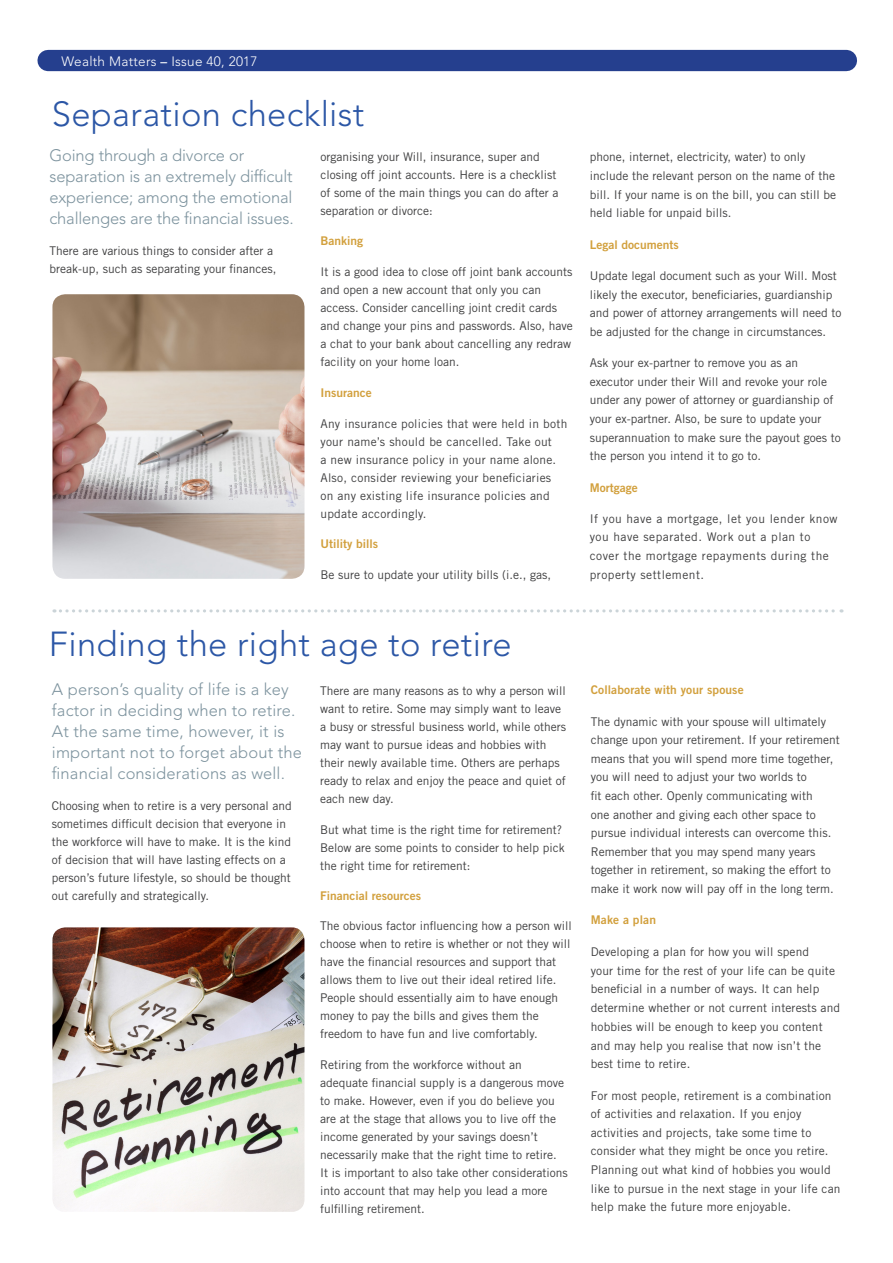
<style>
.page{position:relative;width:893px;height:1263px;background:#fff}
.page>*{position:absolute;margin:0;border:0;box-sizing:border-box;transform-origin:0 0}
.Body_Text_-_Sub_Head{font:300 34.5px "Avenir LT Std";letter-spacing:.01em;color:#2c57a6}
.Body_Text{font:300 16.5px/21.1px "Avenir LT Std";letter-spacing:.01em;color:#7d939e}
.Body_Text-2{font:300 16.5px/21px "Avenir LT Std";letter-spacing:-.01em;color:#7d939e}
.t1{font:300 13.5px "Avenir LT Std";letter-spacing:.02em;color:#fff}
.Body_Text-3{font:12px/18px "Trade Gothic LT Std";color:#3e3e3f}
.Body_Text-4{font:12px/18px "Trade Gothic LT Std";letter-spacing:.02em;color:#3e3e3f}
.Body_Text-5{font:12px/18.6px "Trade Gothic LT Std";letter-spacing:.04em;color:#3e3e3f}
.Body_Text-6{font:12px "Trade Gothic LT Std Bd 2";color:#d2a03d}
.s1{font-weight:500}
</style>
<div class="page">
<div style="left:48px;top:50px;width:798px;height:21px;background:#253f8e"></div>
<svg style="left:54px;top:609px;width:788px;height:3px"></svg>
<img style="left:52px;top:294px;width:252px;height:285px">
<img style="left:52px;top:927px;width:252px;height:285px">
<p class="t1" style="left:62px;top:54px;width:198px">Wealth Matters <span class="s1">–</span> Issue 40, 2017</p>
<p class="Body_Text_-_Sub_Head" style="left:52px;top:94px;width:314px">Separation checklist</p>
<p class="Body_Text-2" style="left:50px;top:145px;width:246px">Going through a divorce or separation is an extremely difficult experience; among the emotional challenges are the financial issues.</p>
<p class="Body_Text-3" style="left:50px;top:242px;width:228px">There are various things to consider after a break-up, such as separating your finances,</p>
<p class="Body_Text-3" style="left:320px;top:147px;width:239px">organising your Will, insurance, super and closing off joint accounts. Here is a checklist of some of the main things you can do after a separation or divorce:</p>
<p class="Body_Text-6" style="left:320px;top:234px;width:44px">Banking</p>
<p class="Body_Text-3" style="left:320px;top:263px;width:254px">It is a good idea to close off joint bank accounts and open a new account that only you can access. Consider cancelling joint credit cards and change your pins and passwords. Also, have a chat to your bank about cancelling any redraw facility on your home loan.</p>
<p class="Body_Text-6" style="left:320px;top:385px;width:53px">Insurance</p>
<p class="Body_Text-4" style="left:320px;top:414px;width:248px">Any insurance policies that were held in both your name’s should be cancelled. Take out<br>a new insurance policy in your name alone.<br>Also, consider reviewing your beneficiaries<br>on any existing life insurance policies and update accordingly.</p>
<p class="Body_Text-6" style="left:320px;top:537px;width:59px">Utility bills</p>
<p class="Body_Text-3" style="left:320px;top:566px;width:232px">Be sure to update your utility bills (i.e., gas,</p>
<p class="Body_Text-3" style="left:590px;top:148px;width:248px;line-height:18.6px">phone, internet, electricity, water) to only include the relevant person on the name of the bill. If your name is on the bill, you can still be held liable for unpaid bills.</p>
<p class="Body_Text-6" style="left:590px;top:237px;width:91px">Legal documents</p>
<p class="Body_Text-3" style="left:590px;top:266px;width:253px;line-height:18.6px">Update legal document such as your Will. Most likely the executor, beneficiaries, guardianship and power of attorney arrangements will need to be adjusted for the change in circumstances.</p>
<p class="Body_Text-3" style="left:590px;top:353px;width:252px;line-height:18.6px">Ask your ex-partner to remove you as an executor under their Will and revoke your role under any power of attorney or guardianship of your ex-partner. Also, be sure to update your superannuation to make sure the payout goes to the person you intend it to go to.</p>
<p class="Body_Text-6" style="left:590px;top:480px;width:49px">Mortgage</p>
<p class="Body_Text-5" style="left:590px;top:509px;width:249px">If you have a mortgage, let you lender know you have separated. Work out a plan to cover the mortgage repayments during the property settlement.</p>
<p class="Body_Text_-_Sub_Head" style="left:49px;top:624px;width:464px">Finding the right age to retire</p>
<p class="Body_Text" style="left:52px;top:678px;width:252px">A person’s quality of life is a key factor in deciding when to retire.<br>At the same time, however, it is important not to forget about the financial considerations as well.</p>
<p class="Body_Text-3" style="left:52px;top:796px;width:241px">Choosing when to retire is a very personal and sometimes difficult decision that everyone in the workforce will have to make. It is the kind of decision that will have lasting effects on a person’s future lifestyle, so should be thought out carefully and strategically.</p>
<p class="Body_Text-3" style="left:320px;top:682px;width:247px">There are many reasons as to why a person will want to retire. Some may simply want to leave a busy or stressful business world, while others may want to pursue ideas and hobbies with their newly available time. Others are perhaps ready to relax and enjoy the peace and quiet of each new day.</p>
<p class="Body_Text-3" style="left:320px;top:820px;width:246px">But what time is the right time for retirement?<br>Below are some points to consider to help pick the right time for retirement:</p>
<p class="Body_Text-6" style="left:320px;top:888px;width:103px">Financial resources</p>
<p class="Body_Text-3" style="left:320px;top:917px;width:253px">The obvious factor influencing how a person will choose when to retire is whether or not they will have the financial resources and support that allows them to live out their ideal retired life.<br>People should essentially aim to have enough money to pay the bills and gives them the freedom to have fun and live comfortably.</p>
<p class="Body_Text-3" style="left:320px;top:1055px;width:249px">Retiring from the workforce without an adequate financial supply is a dangerous move to make. However, even if you do believe you are at the stage that allows you to live off the income generated by your savings doesn’t necessarily make that the right time to retire.<br>It is important to also take other considerations into account that may help you lead a more fulfilling retirement.</p>
<p class="Body_Text-6" style="left:591px;top:682px;width:154px">Collaborate with your spouse</p>
<p class="Body_Text-3" style="left:591px;top:712px;width:250px;line-height:18.6px">The dynamic with your spouse will ultimately change upon your retirement. If your retirement means that you will spend more time together, you will need to adjust your two worlds to<br>fit each other. Openly communicating with<br>one another and giving each other space to pursue individual interests can overcome this.<br>Remember that you may spend many years together in retirement, so making the effort to make it work now will pay off in the long term.</p>
<p class="Body_Text-6" style="left:591px;top:912px;width:67px">Make a plan</p>
<p class="Body_Text-3" style="left:591px;top:942px;width:251px;line-height:18.8px">Developing a plan for how you will spend<br>your time for the rest of your life can be quite beneficial in a number of ways. It can help determine whether or not current interests and hobbies will be enough to keep you content and may help you realise that now isn’t the best time to retire.</p>
<p class="Body_Text-3" style="left:591px;top:1086px;width:251px;line-height:18.6px">For most people, retirement is a combination of activities and relaxation. If you enjoy activities and projects, take some time to consider what they might be once you retire.<br>Planning out what kind of hobbies you would like to pursue in the next stage in your life can help make the future more enjoyable.</p>
</div>
